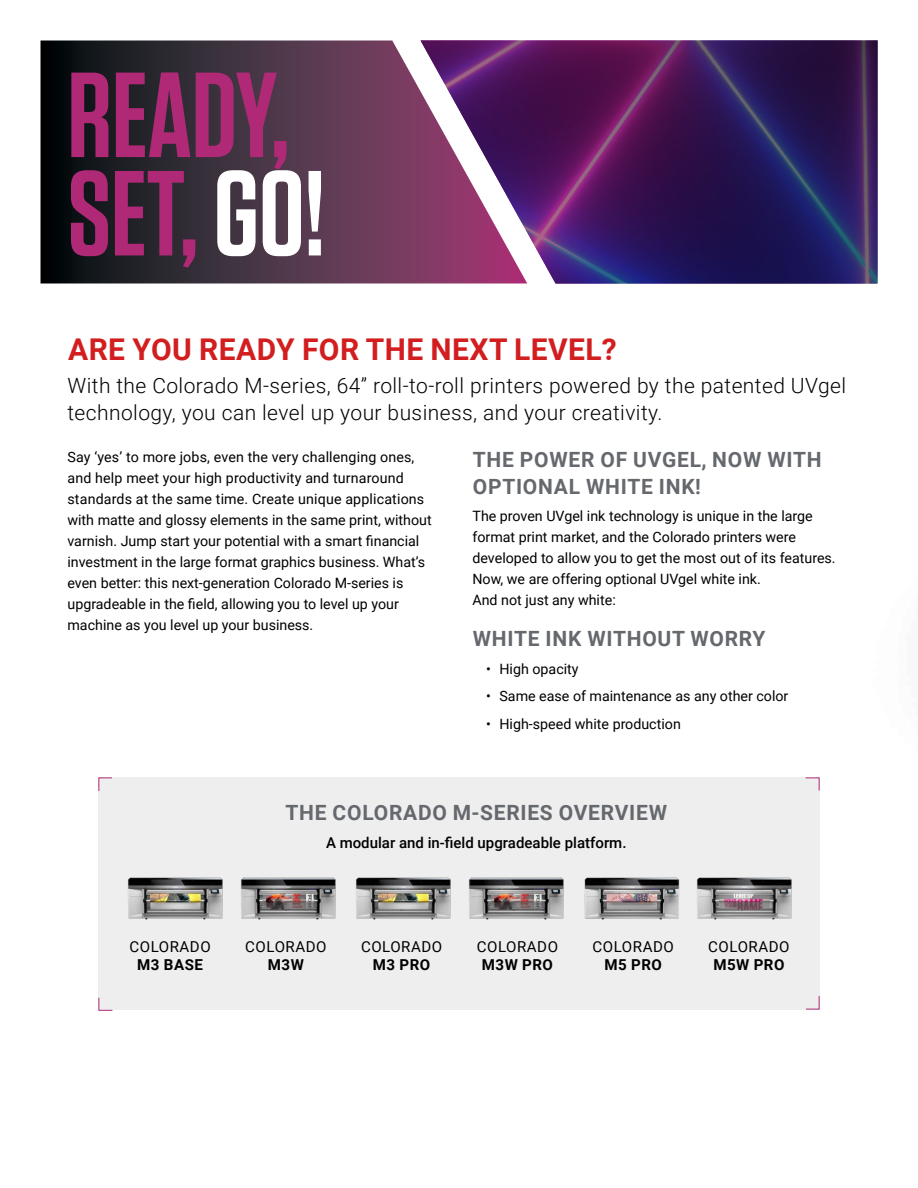
<style>
.page{position:relative;width:918px;height:1188px;background:#fff}
.page>*{position:absolute;margin:0;border:0;box-sizing:border-box;transform-origin:0 0}
.t1{font:600 120.75px/98.4px "Tungsten";color:#b02976}
.t2{font:700 30px "Roboto";letter-spacing:.015em;color:#d31e1f}
.t3{font:300 21px/27px "Roboto";letter-spacing:.02em;color:#000001}
.t4{font:700 21px/27px "Roboto";letter-spacing:.035em;color:#65686d}
.t5{font:15px "Roboto";letter-spacing:.035em;color:#000001}
.t6{font:500 15px "Roboto";color:#000001}
.t7{font:700 15px "Roboto";letter-spacing:.035em;color:#000001}
.t8{font:14.25px/21px "Roboto";color:#000001}
.s1{color:#fff}
</style>
<div class="page">
<div style="left:98px;top:777px;width:722px;height:233px;background:#eee"></div>
<svg style="left:805px;top:777px;width:15px;height:14px"></svg>
<svg style="left:806px;top:996px;width:14px;height:14px"></svg>
<svg style="left:98px;top:777px;width:14px;height:14px"></svg>
<svg style="left:98px;top:997px;width:15px;height:14px"></svg>
<svg style="left:40px;top:40px;width:381px;height:244px;background:#412f3e"></svg>
<img style="left:356px;top:877px;width:95px;height:43px">
<img style="left:469px;top:877px;width:87px;height:43px">
<img style="left:128px;top:877px;width:95px;height:43px">
<img style="left:241px;top:877px;width:95px;height:43px">
<img style="left:556px;top:877px;width:124px;height:43px">
<img style="left:697px;top:877px;width:95px;height:43px">
<svg style="left:421px;top:40px;width:457px;height:244px;background:#4d2864"></svg>
<h1 class="t1" style="left:68px;top:68px;width:259px">READY,<br>SET, <span class="s1">GO!</span></h1>
<h2 class="t2" style="left:68px;top:328px;width:550px">ARE YOU READY FOR THE NEXT LEVEL?</h2>
<h3 class="t3" style="left:68px;top:372px;width:780px">With the Colorado M-series, 64” roll-to-roll printers powered by the patented UVgel technology, you can level up your business, and your creativity.</h3>
<p class="t8" style="left:68px;top:445px;width:366px">Say ‘yes’ to more jobs, even the very challenging ones, and help meet your high productivity and turnaround standards at the same time. Create unique applications with matte and glossy elements in the same print, without varnish. Jump start your potential with a smart financial investment in the large format graphics business. What’s even better: this next-generation Colorado M-series is upgradeable in the field, allowing you to level up your machine as you level up your business.</p>
<h3 class="t4" style="left:473px;top:445px;width:350px">THE POWER OF UVGEL, NOW WITH<br>OPTIONAL WHITE INK!</h3>
<p class="t8" style="left:472px;top:505px;width:365px">The proven UVgel ink technology is unique in the large format print market, and the Colorado printers were developed to allow you to get the most out of its features.<br>Now, we are offering optional UVgel white ink.<br>And not just any white:</p>
<h3 class="t4" style="left:473px;top:624px;width:294px">WHITE INK WITHOUT WORRY</h3>
<p class="t8" style="left:486px;top:658px;width:94px">• High opacity</p>
<p class="t8" style="left:486px;top:685px;width:304px">• Same ease of maintenance as any other color</p>
<p class="t8" style="left:486px;top:713px;width:196px">• High-speed white production</p>
<h3 class="t4" style="left:286px;top:798px;width:383px">THE COLORADO M-SERIES OVERVIEW</h3>
<p class="t6" style="left:326px;top:832px;width:302px">A modular and in-field upgradeable platform.</p>
<p class="t5" style="left:130px;top:936px;width:83px">COLORADO</p>
<p class="t7" style="left:137px;top:955px;width:67px">M3 BASE</p>
<p class="t5" style="left:245px;top:936px;width:83px">COLORADO</p>
<p class="t7" style="left:268px;top:955px;width:38px">M3W</p>
<p class="t5" style="left:361px;top:936px;width:83px">COLORADO</p>
<p class="t7" style="left:373px;top:955px;width:59px">M3 PRO</p>
<p class="t5" style="left:477px;top:936px;width:83px">COLORADO</p>
<p class="t7" style="left:482px;top:955px;width:73px">M3W PRO</p>
<p class="t5" style="left:593px;top:936px;width:83px">COLORADO</p>
<p class="t7" style="left:604px;top:955px;width:59px">M5 PRO</p>
<p class="t5" style="left:708px;top:936px;width:83px">COLORADO</p>
<p class="t7" style="left:713px;top:955px;width:73px">M5W PRO</p>
</div>
